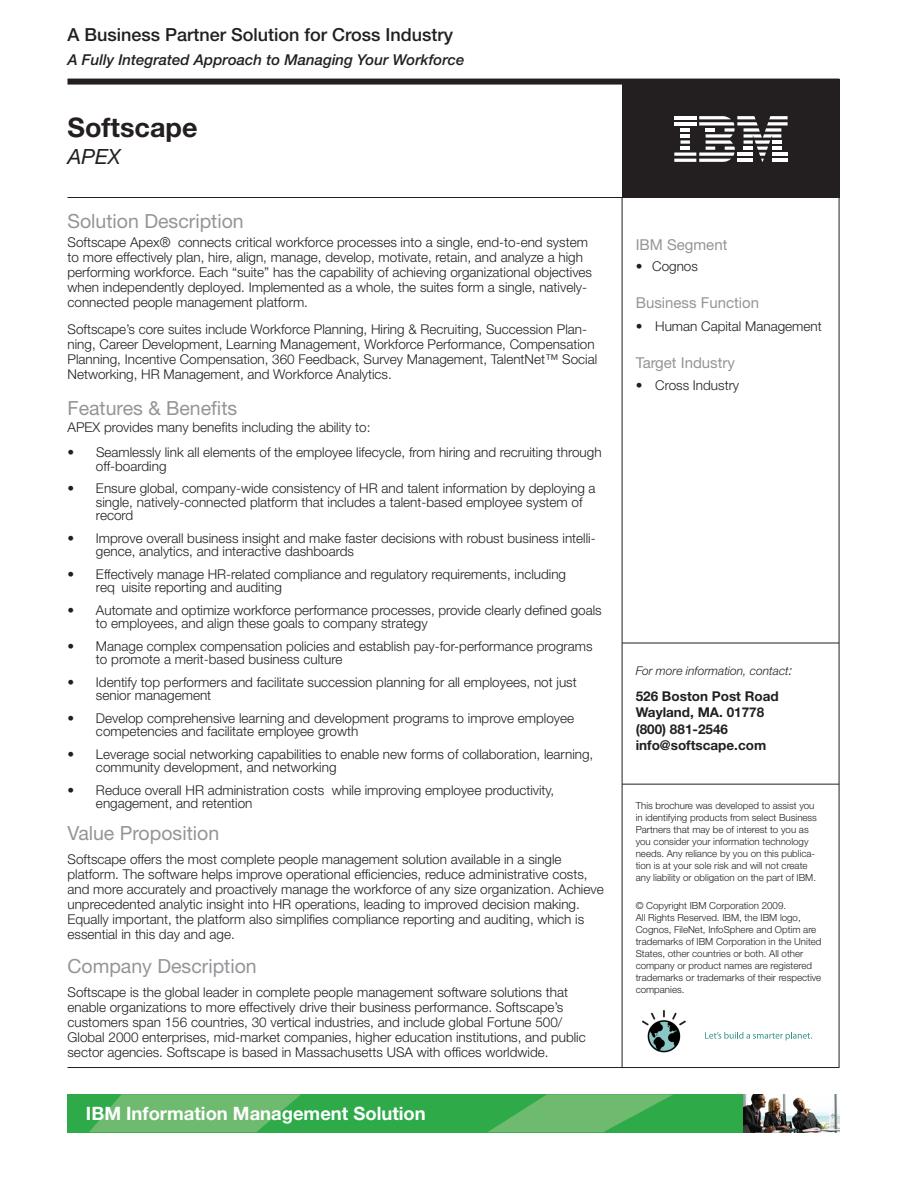
<style>
.page{position:relative;width:918px;height:1188px;background:#fff}
.page>*{position:absolute;margin:0;border:0;box-sizing:border-box;transform-origin:0 0}
.t1{font:700 27px "Helvetica Neue";color:#231f20}
.t2{font:italic 21px "Helvetica Neue";color:#231f20}
.Paragraph_Style_1{font:19.5px "Helvetica Neue LT Std";color:#939598}
.t3{font:700 18.45px "Helvetica Neue LT Std";color:#fff}
.t4{font:500 18px "Helvetica Neue LT Std";color:#231f20}
.t5{font:italic 500 15px "Helvetica Neue";color:#231f20}
.Paragraph_Style_1-2{font:15px "Helvetica Neue LT Std";color:#939598}
.t6{font:300 13.5px/15px "Helvetica Neue";color:#231f20}
.t7{font:700 13.5px "Helvetica Neue";color:#231f20}
.t8{font:italic 300 12px "Helvetica Neue";color:#231f20}
.Paragraph_Style_1-3{font:300 9.75px/12px "Helvetica Neue";color:#231f20}
.s1{font-size:13.5px}
</style>
<div class="page">
<div style="left:622px;top:79px;width:217px;height:119px;background:#231f20"></div>
<svg style="left:674px;top:116px;width:114px;height:46px"></svg>
<hr style="left:737px;top:159px;width:16px;height:3px;background:#fff">
<hr style="left:674px;top:159px;width:22px;height:3px;background:#fff">
<hr style="left:622px;top:784px;width:217px;height:1px;background:#231f20">
<hr style="left:622px;top:643px;width:217px;height:1px;background:#231f20">
<img style="left:642px;top:1011px;width:44px;height:42px">
<svg style="left:705px;top:1032px;width:107px;height:8px"></svg>
<div style="left:68px;top:1094px;width:676px;height:38px;background:#2eaa49"></div>
<svg style="left:89px;top:1094px;width:212px;height:38px"></svg>
<svg style="left:488px;top:1094px;width:185px;height:38px"></svg>
<img style="left:743px;top:1094px;width:96px;height:38px">
<div style="left:68px;top:79px;width:771px;height:6px;background:#231f20"></div>
<hr style="left:68px;top:197px;width:771px;height:1px;background:#231f20">
<hr style="left:68px;top:1067px;width:771px;height:1px;background:#231f20">
<hr style="left:622px;top:198px;width:1px;height:870px;background:#231f20">
<hr style="left:839px;top:198px;width:1px;height:870px;background:#231f20">
<p class="t4" style="left:68px;top:24px;width:387px">A Business Partner Solution for Cross Industry</p>
<p class="t5" style="left:68px;top:51px;width:399px">A Fully Integrated Approach to Managing Your Workforce</p>
<p class="t1" style="left:68px;top:110px;width:132px">Softscape</p>
<p class="t2" style="left:68px;top:144px;width:55px">APEX</p>
<p class="Paragraph_Style_1" style="left:68px;top:209px;width:178px">Solution Description</p>
<p class="t6" style="left:68px;top:235px;width:526px">Softscape Apex® connects critical workforce processes into a single, end-to-end system to more effectively plan, hire, align, manage, develop, motivate, retain, and analyze a high performing workforce. Each “suite” has the capability of achieving organizational objectives when independently deployed. Implemented as a whole, the suites form a single, natively&shy;connected people management platform.</p>
<p class="t6" style="left:68px;top:322px;width:531px">Softscape’s core suites include Workforce Planning, Hiring &amp; Recruiting, Succession Plan&shy;ning, Career Development, Learning Management, Workforce Performance, Compensation Planning, Incentive Compensation, 360 Feedback, Survey Management, TalentNet™ Social Networking, HR Management, and Workforce Analytics.</p>
<p class="Paragraph_Style_1" style="left:68px;top:397px;width:171px">Features &amp; Benefits</p>
<p class="t6" style="left:68px;top:419px;width:305px">APEX provides many benefits including the ability to:</p>
<p class="t6" style="left:96px;top:445px;width:507px;line-height:13.5px;text-indent:-28px">• Seamlessly link all elements of the employee lifecycle, from hiring and recruiting through off-boarding</p>
<p class="t6" style="left:96px;top:481px;width:501px;line-height:13.5px;text-indent:-28px">• Ensure global, company-wide consistency of HR and talent information by deploying a single, natively-connected platform that includes a talent-based employee system of record</p>
<p class="t6" style="left:96px;top:531px;width:501px;line-height:13.5px;text-indent:-28px">• Improve overall business insight and make faster decisions with robust business intelli&shy;gence, analytics, and interactive dashboards</p>
<p class="t6" style="left:68px;top:566px;width:500px">• Effectively manage HR-related compliance and regulatory requirements, including</p>
<p class="t6" style="left:96px;top:580px;width:188px">req uisite reporting and auditing</p>
<p class="t6" style="left:96px;top:603px;width:507px;line-height:13.5px;text-indent:-28px">• Automate and optimize workforce performance processes, provide clearly defined goals to employees, and align these goals to company strategy</p>
<p class="t6" style="left:96px;top:639px;width:498px;line-height:13.5px;text-indent:-28px">• Manage complex compensation policies and establish pay-for-performance programs to promote a merit-based business culture</p>
<p class="t6" style="left:96px;top:675px;width:482px;line-height:13.5px;text-indent:-28px">• Identify top performers and facilitate succession planning for all employees, not just senior management</p>
<p class="t6" style="left:96px;top:711px;width:480px;line-height:13.5px;text-indent:-28px">• Develop comprehensive learning and development programs to improve employee competencies and facilitate employee growth</p>
<p class="t6" style="left:96px;top:747px;width:499px;line-height:13.5px;text-indent:-28px">• Leverage social networking capabilities to enable new forms of collaboration, learning, community development, and networking</p>
<p class="t6" style="left:68px;top:782px;width:488px">• Reduce overall HR administration costs while improving employee productivity,</p>
<p class="t6" style="left:96px;top:796px;width:158px">engagement, and retention</p>
<p class="Paragraph_Style_1" style="left:68px;top:821px;width:153px">Value Proposition</p>
<p class="t6" style="left:68px;top:851px;width:538px">Softscape offers the most complete people management solution available in a single platform. The software helps improve operational efficiencies, reduce administrative costs, and more accurately and proactively manage the workforce of any size organization. Achieve unprecedented analytic insight into HR operations, leading to improved decision making.<br>Equally important, the platform also simplifies compliance reporting and auditing, which is essential in this day and age.</p>
<p class="Paragraph_Style_1" style="left:68px;top:955px;width:191px">Company Description</p>
<p class="t6" style="left:68px;top:985px;width:502px">Softscape is the global leader in complete people management software solutions that</p>
<p class="t6" style="left:68px;top:1000px;width:497px">enable organizations to more effectively drive their business performance. Softscape’s</p>
<p class="t6" style="left:68px;top:1015px;width:496px">customers span 156 countries, 30 vertical industries, and include global Fortune 500/</p>
<p class="t6" style="left:68px;top:1030px;width:520px">Global 2000 enterprises, mid-market companies, higher education institutions, and public sector agencies. Softscape is based in Massachusetts USA with offices worldwide.</p>
<p class="t3" style="left:86px;top:1102px;width:341px">IBM Information Management Solution</p>
<p class="Paragraph_Style_1-2" style="left:636px;top:236px;width:93px">IBM Segment</p>
<p class="t6" style="left:636px;top:258px;width:64px">• Cognos</p>
<p class="Paragraph_Style_1-2" style="left:636px;top:294px;width:125px">Business Function</p>
<p class="t6" style="left:636px;top:318px;width:188px">• Human Capital Management</p>
<p class="Paragraph_Style_1-2" style="left:636px;top:354px;width:101px">Target Industry</p>
<p class="t6" style="left:636px;top:378px;width:105px">• Cross Industry</p>
<p class="t8" style="left:636px;top:664px;width:158px">For more information, contact<span class="s1">:</span></p>
<p class="t7" style="left:636px;top:688px;width:145px">526 Boston Post Road</p>
<p class="t7" style="left:636px;top:704px;width:130px">Wayland, MA. 01778</p>
<p class="t7" style="left:636px;top:721px;width:94px">(800) 881-2546</p>
<p class="t7" style="left:636px;top:737px;width:132px">info@softscape.com</p>
<p class="Paragraph_Style_1-3" style="left:636px;top:799px;width:183px">This brochure was developed to assist you in identifying products from select Business Partners that may be of interest to you as you consider your information technology</p>
<p class="Paragraph_Style_1-3" style="left:636px;top:847px;width:182px">needs. Any reliance by you on this publica&shy;tion is at your sole risk and will not create any liability or obligation on the part of IBM.</p>
<p class="Paragraph_Style_1-3" style="left:636px;top:899px;width:187px">© Copyright IBM Corporation 2009.<br>All Rights Reserved. IBM, the IBM logo, Cognos, FileNet, InfoSphere and Optim are trademarks of IBM Corporation in the United States, other countries or both. All other company or product names are registered trademarks or trademarks of their respective companies.</p>
</div>
